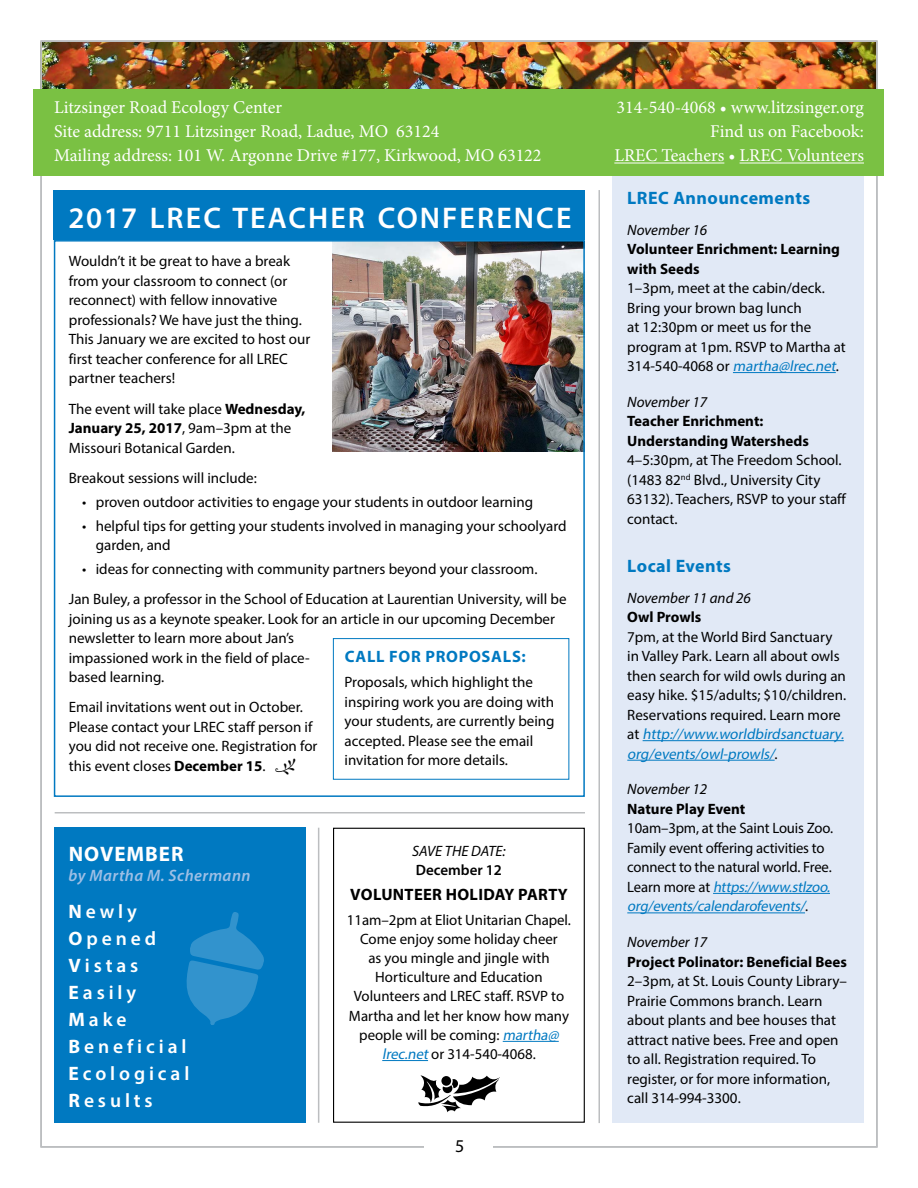
<style>
.page{position:relative;width:918px;height:1188px;background:#fff}
.page>*{position:absolute;margin:0;border:0;box-sizing:border-box;transform-origin:0 0}
.t1{font:600 30px "Myriad Pro";letter-spacing:.07em;color:#fff}
.t2{font:700 21px "Myriad Pro";letter-spacing:.045em;color:#fff}
.t3{font:600 19.5px/27px "Myriad Pro";letter-spacing:.2em;color:#fff}
.t4{font:18px/24px "Minion Pro";color:#fff}
.t5{font:700 18px "Myriad Pro";letter-spacing:.025em;color:#0079c1}
.t6{font:18px "Myriad Pro";color:#000}
.t7{font:700 16.5px "Myriad Pro";letter-spacing:.02em;color:#000}
.t8{font:italic 600 16.5px "Myriad Pro";letter-spacing:.025em;color:#9ebfe5}
.t9{font:700 16.5px "Myriad Pro";letter-spacing:.045em;color:#0079c1}
.t10{font:15px/19.5px "Myriad Pro";color:#000}
.t11{font:700 15px/19.5px "Myriad Pro";color:#000}
.t12{font:italic 15px "Myriad Pro";color:#000}
.t13{font:600 15px "Myriad Pro";color:#000}
.s1{font-weight:700}
.s2{font-family:"Kfon";font-size:17.25px}
.s3{font-style:italic;color:#0079c1}
</style>
<div class="page">
<img style="left:43px;top:43px;width:832px;height:46px">
<div style="left:612px;top:176px;width:252px;height:948px;background:#e1e9f6"></div>
<div style="left:34px;top:89px;width:850px;height:87px;background:#7ac143"></div>
<hr style="left:614px;top:163px;width:110px;height:1px;background:#fff">
<hr style="left:740px;top:163px;width:124px;height:1px;background:#fff">
<img style="left:332px;top:243px;width:250px;height:209px">
<div style="left:54px;top:240px;width:531px;height:557px;border:2px solid #0079c1"></div>
<hr style="left:318px;top:828px;width:1px;height:295px;background:#bcbec0">
<hr style="left:55px;top:812px;width:530px;height:2px;background:#bcbec0">
<hr style="left:598px;top:190px;width:2px;height:933px;background:#bcbec0">
<hr style="left:733px;top:372px;width:103px;height:1px;background:#0079c1">
<hr style="left:643px;top:740px;width:201px;height:1px;background:#0079c1">
<hr style="left:627px;top:760px;width:148px;height:1px;background:#0079c1">
<hr style="left:713px;top:893px;width:117px;height:1px;background:#0079c1">
<hr style="left:627px;top:913px;width:178px;height:1px;background:#0079c1">
<div style="left:54px;top:828px;width:252px;height:295px;background:#0079c1"></div>
<svg style="left:186px;top:912px;width:78px;height:113px"></svg>
<div style="left:333px;top:638px;width:236px;height:142px;border:1px solid #0079c1"></div>
<div style="left:333px;top:828px;width:252px;height:295px;border:1px solid #000"></div>
<hr style="left:503px;top:1041px;width:56px;height:1px;background:#0079c1">
<hr style="left:382px;top:1060px;width:46px;height:1px;background:#0079c1">
<div style="left:54px;top:190px;width:531px;height:50px;background:#0079c1"></div>
<svg style="left:418px;top:1075px;width:82px;height:37px"></svg>
<p class="t4" style="left:54px;top:96px;width:489px">Litzsinger Road Ecology Center<br>Site address: 9711 Litzsinger Road, Ladue, MO 63124<br>Mailing address: 101 W. Argonne Drive #177, Kirkwood, MO 63122</p>
<p class="t4" style="left:614px;top:96px;width:251px;text-align:right">314-540-4068 • www.litzsinger.org<br>Find us on Facebook:<br>LREC Teachers • LREC Volunteers</p>
<h1 class="t1" style="left:69px;top:199px;width:504px">2017 LREC TEACHER CONFERENCE</h1>
<p class="t10" style="left:69px;top:251px;width:243px">Wouldn’t it be great to have a break from your classroom to connect (or reconnect) with fellow innovative professionals? We have just the thing.<br>This January we are excited to host our first teacher conference for all LREC partner teachers!</p>
<p class="t10" style="left:69px;top:399px;width:238px">The event will take place <span class="s1">Wednesday,<br>January 25, 2017</span>, 9am–3pm at the<br>Missouri Botanical Garden.</p>
<p class="t10" style="left:69px;top:468px;width:190px">Breakout sessions will include:</p>
<p class="t10" style="left:82px;top:492px;width:452px">• proven outdoor activities to engage your students in outdoor learning</p>
<p class="t10" style="left:96px;top:516px;width:472px;text-indent:-14px">• helpful tips for getting your students involved in managing your schoolyard garden, and</p>
<p class="t10" style="left:69px;top:553px;width:499px;line-height:30.3px;text-indent:14px">• ideas for connecting with community partners beyond your classroom.<br>Jan Buley, a professor in the School of Education at Laurentian University, will be</p>
<p class="t10" style="left:69px;top:609px;width:488px">joining us as a keynote speaker. Look for an article in our upcoming December newsletter to learn more about Jan’s<br>impassioned work in the field of place-<br>based learning.</p>
<p class="t10" style="left:69px;top:697px;width:250px">Email invitations went out in October.<br>Please contact your LREC staff person if you did not receive one. Registration for this event closes <span class="s1">December 15</span>. <span class="s2">O</span></p>
<p class="t9" style="left:345px;top:646px;width:183px">CALL FOR PROPOSALS:</p>
<p class="t10" style="left:345px;top:672px;width:212px">Proposals, which highlight the inspiring work you are doing with your students, are currently being accepted. Please see the email invitation for more details.</p>
<h2 class="t2" style="left:69px;top:840px;width:116px">NOVEMBER</h2>
<p class="t8" style="left:69px;top:865px;width:184px">by Martha M. Schermann</p>
<h3 class="t3" style="left:69px;top:897px;width:122px"><span class="s1">N</span>ewly<br><span class="s1">O</span>pened<br><span class="s1">V</span>istas<br><span class="s1">E</span>asily<br><span class="s1">M</span>ake<br><span class="s1">B</span>eneficial<br><span class="s1">E</span>cological<br><span class="s1">R</span>esults</h3>
<p class="t12" style="left:412px;top:841px;width:95px">SAVE THE DATE:</p>
<p class="t13" style="left:416px;top:861px;width:88px">December 12</p>
<p class="t7" style="left:350px;top:884px;width:219px">VOLUNTEER HOLIDAY PARTY</p>
<p class="t10" style="left:347px;top:910px;width:226px;text-align:center">11am–2pm at Eliot Unitarian Chapel.<br>Come enjoy some holiday cheer<br>as you mingle and jingle with<br>Horticulture and Education<br>Volunteers and LREC staff. RSVP to<br>Martha and let her know how many people will be coming: <span class="s3">martha@ lrec.net</span>or 314-540-4068.</p>
<p class="t6" style="left:455px;top:1135px;width:11px">5</p>
<p class="t5" style="left:627px;top:186px;width:184px">LREC Announcements</p>
<p class="t12" style="left:627px;top:220px;width:81px">November 16</p>
<p class="t11" style="left:627px;top:239px;width:214px">Volunteer Enrichment: Learning with Seeds</p>
<p class="t10" style="left:627px;top:278px;width:220px">1–3pm, meet at the cabin/deck.<br>Bring your brown bag lunch<br>at 12:30pm or meet us for the program at 1pm. RSVP to Martha at<br>3 1 4-5 40-4068 o r <span class="s3">martha@lrec.net</span>.</p>
<p class="t12" style="left:627px;top:392px;width:81px">November 17</p>
<p class="t11" style="left:627px;top:411px;width:183px">Teacher Enrichment:<br>Understanding Watersheds</p>
<p class="t10" style="left:627px;top:450px;width:220px">4–5:30pm, at The Freedom School. (1483 82<sup>nd</sup> Blvd., University City<br>63132). Teachers, RSVP to your staff contact.</p>
<p class="t5" style="left:627px;top:555px;width:105px">Local Events</p>
<p class="t12" style="left:627px;top:588px;width:125px">November 11 and 26</p>
<p class="t11" style="left:627px;top:607px;width:76px">Owl Prowls</p>
<p class="t10" style="left:627px;top:627px;width:221px">7pm, at the World Bird Sanctuary in Valley Park. Learn all about owls then search for wild owls during an easy hike. $15/adults; $10/children.<br>Reservations required. Learn more a t <span class="s3">http://www.worldbirdsanctuary. org/events/owl-prowls/</span>.</p>
<p class="t12" style="left:627px;top:780px;width:81px">November 12</p>
<p class="t11" style="left:627px;top:799px;width:120px">Nature Play Event</p>
<p class="t10" style="left:627px;top:818px;width:207px">10am–3pm, at the Saint Louis Zoo.<br>Family event offering activities to connect to the natural world. Free.<br>L e a r n m o r e a t <span class="s3">https://www.stlzoo. org/events/calendarofevents/</span>.</p>
<p class="t12" style="left:627px;top:933px;width:81px">November 17</p>
<p class="t11" style="left:627px;top:951px;width:221px">Project Polinator: Beneficial Bees</p>
<p class="t10" style="left:627px;top:971px;width:221px">2–3pm, at St. Louis County Library–<br>Prairie Commons branch. Learn about plants and bee houses that attract native bees. Free and open to all. Registration required. To register, or for more information, call 314-994-3300.</p>
</div>
